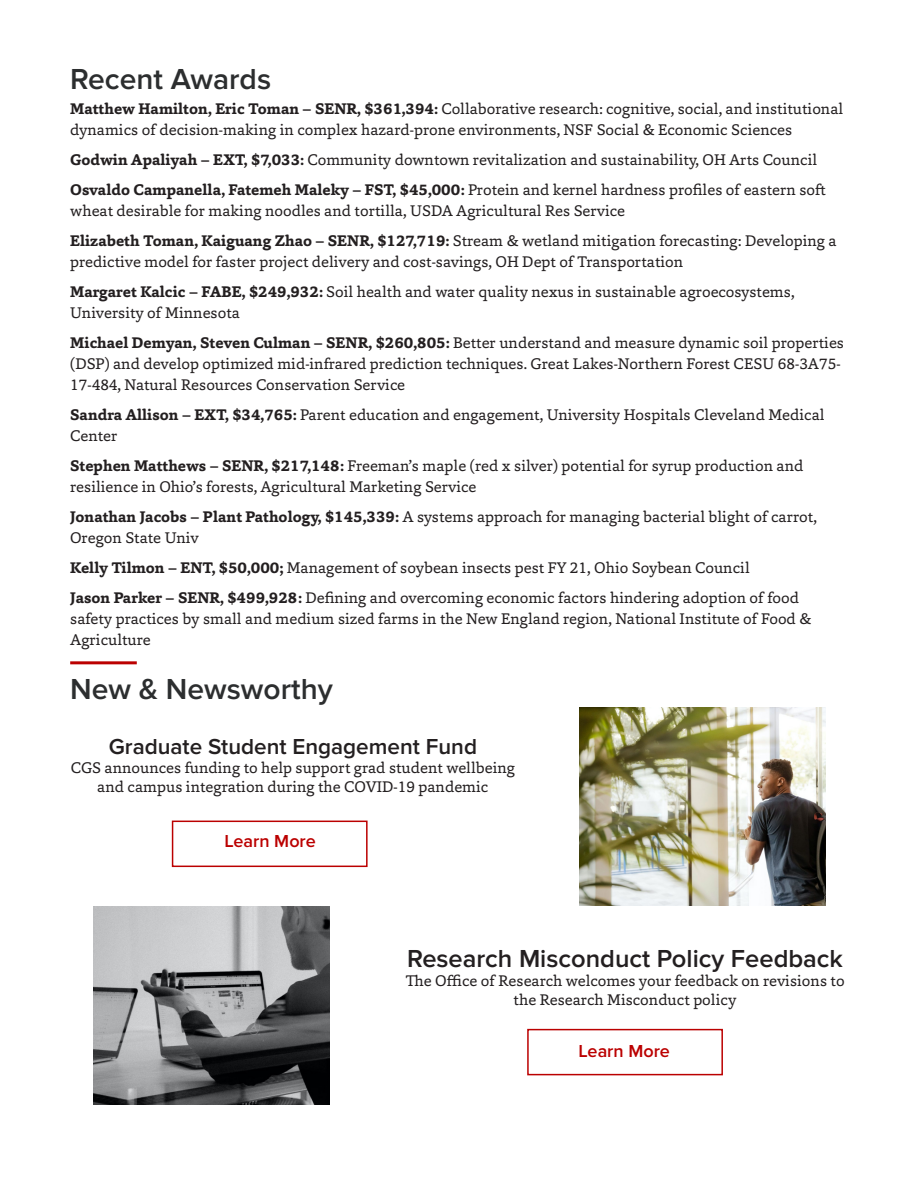
<style>
.page{position:relative;width:918px;height:1188px;background:#fff}
.page>*{position:absolute;margin:0;border:0;box-sizing:border-box;transform-origin:0 0}
.t1{font:600 30px "Proxima Nova";color:#2c2e2f}
.t2{font:600 25.5px "Proxima Nova";color:#231f20}
.t3{font:600 22.5px "Proxima Nova";color:#231f20}
.t4{font:600 18px "Proxima Nova";color:#b00}
.t5{font:15.75px/21px "Capita";color:#231f20}
.s1{font-weight:700}
</style>
<div class="page">
<div style="left:172px;top:821px;width:196px;height:46px;background:#fff;border:2px solid #b00"></div>
<div style="left:527px;top:1029px;width:196px;height:46px;background:#fff;border:2px solid #b00"></div>
<img style="left:93px;top:906px;width:237px;height:198px">
<hr style="left:70px;top:661px;width:67px;height:3px;background:#b00">
<img style="left:579px;top:707px;width:246px;height:198px">
<p class="t1" style="left:70px;top:62px;width:202px">Recent Awards</p>
<p class="t5" style="left:70px;top:98px;width:775px"><span class="s1">Matthew Hamilton, Eric Toman – SENR, $361,394:</span> Collaborative research: cognitive, social, and institutional dynamics of decision-making in complex hazard-prone environments, NSF Social &amp; Economic Sciences</p>
<p class="t5" style="left:70px;top:149px;width:749px"><span class="s1">Godwin Apaliyah – EXT, $7,033:</span> Community downtown revitalization and sustainability, OH Arts Council</p>
<p class="t5" style="left:70px;top:179px;width:757px"><span class="s1">Osvaldo Campanella, Fatemeh Maleky – FST, $45,000:</span> Protein and kernel hardness profiles of eastern soft wheat desirable for making noodles and tortilla, USDA Agricultural Res Service</p>
<p class="t5" style="left:70px;top:230px;width:768px"><span class="s1">Elizabeth Toman, Kaiguang Zhao – SENR, $127,719:</span> Stream &amp; wetland mitigation forecasting: Developing a predictive model for faster project delivery and cost-savings, OH Dept of Transportation</p>
<p class="t5" style="left:70px;top:281px;width:726px"><span class="s1">Margaret Kalcic – FABE, $249,932:</span> Soil health and water quality nexus in sustainable agroecosystems,<br>University of Minnesota</p>
<p class="t5" style="left:70px;top:332px;width:775px"><span class="s1">Michael Demyan, Steven Culman – SENR, $260,805:</span> Better understand and measure dynamic soil properties (DSP) and develop optimized mid-infrared prediction techniques. Great Lakes-Northern Forest CESU 68-3A75-<br>17-484, Natural Resources Conservation Service</p>
<p class="t5" style="left:70px;top:404px;width:756px"><span class="s1">Sandra Allison – EXT, $34,765:</span> Parent education and engagement, University Hospitals Cleveland Medical<br>Center</p>
<p class="t5" style="left:70px;top:455px;width:735px"><span class="s1">Stephen Matthews – SENR, $217,148:</span> Freeman’s maple (red x silver) potential for syrup production and resilience in Ohio’s forests, Agricultural Marketing Service</p>
<p class="t5" style="left:70px;top:506px;width:748px"><span class="s1">Jonathan Jacobs – Plant Pathology, $145,339:</span> A systems approach for managing bacterial blight of carrot,<br>Oregon State Univ</p>
<p class="t5" style="left:70px;top:557px;width:681px"><span class="s1">Kelly Tilmon – ENT, $50,000;</span> Management of soybean insects pest FY 21, Ohio Soybean Council</p>
<p class="t5" style="left:70px;top:587px;width:743px"><span class="s1">Jason Parker – SENR, $499,928:</span> Defining and overcoming economic factors hindering adoption of food safety practices by small and medium sized farms in the New England region, National Institute of Food &amp;<br>Agriculture</p>
<p class="t1" style="left:70px;top:672px;width:264px">New &amp; Newsworthy</p>
<p class="t3" style="left:109px;top:734px;width:370px">Graduate Student Engagement Fund</p>
<p class="t5" style="left:71px;top:758px;width:446px;line-height:18.9px;text-align:center">CGS announces funding to help support grad student wellbeing and campus integration during the COVID-19 pandemic</p>
<p class="t4" style="left:225px;top:831px;width:93px">Learn More</p>
<p class="t2" style="left:407px;top:944px;width:437px">Research Misconduct Policy Feedback</p>
<p class="t5" style="left:405px;top:971px;width:441px;line-height:18.9px;text-align:center">The Office of Research welcomes your feedback on revisions to the Research Misconduct policy</p>
<p class="t4" style="left:579px;top:1040px;width:93px">Learn More</p>
</div>
